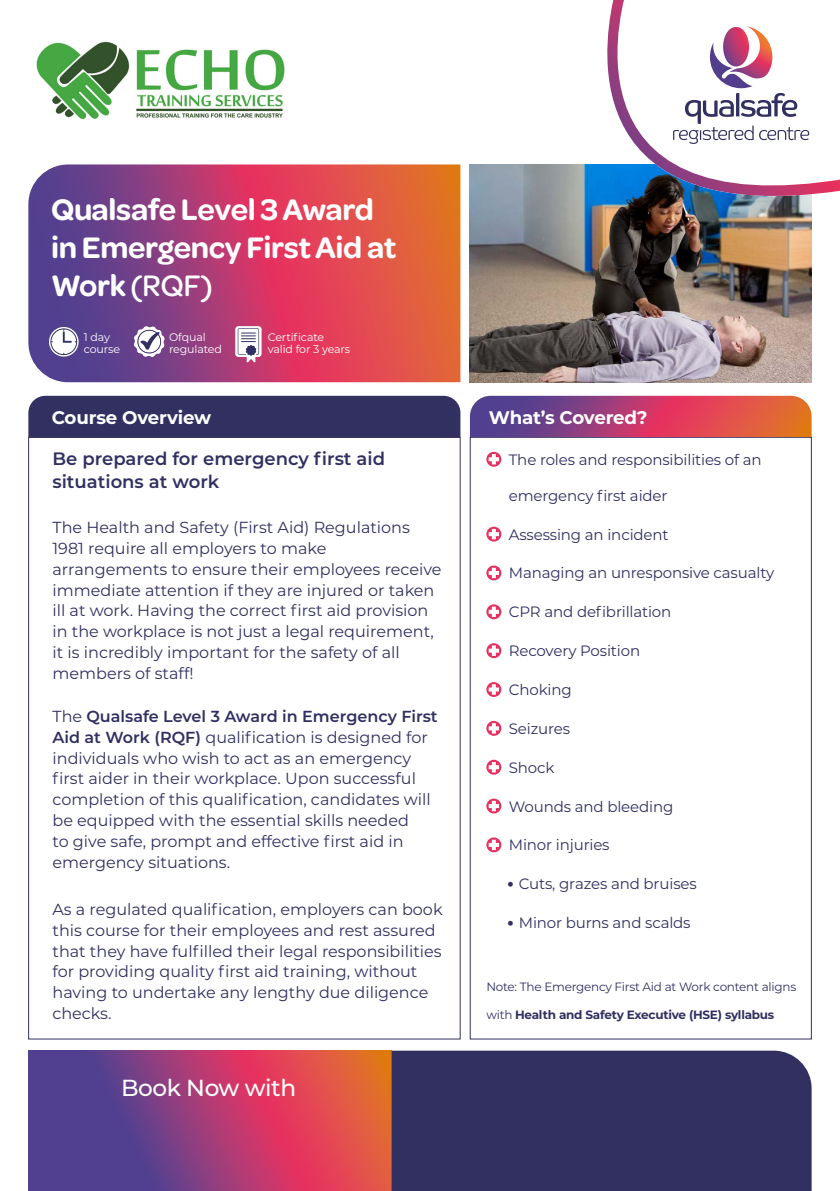
<style>
.page{position:relative;width:840px;height:1191px;background:#fff}
.page>*{position:absolute;margin:0;border:0;box-sizing:border-box;transform-origin:0 0}
.t1{font:600 31.6px/38px "Omnes";letter-spacing:-.01em;color:#fff}
.t2{font:500 23.2px "Montserrat";letter-spacing:-.02em;color:#fff}
.t3{font:700 18.2px "Montserrat";letter-spacing:-.01em;color:#fff}
.t4{font:600 18px/23.2px "Montserrat";color:#313061}
.t5{font:16px/20.8px "Montserrat";color:#313061}
.t6{font:15px "Montserrat";letter-spacing:-.01em;color:#313061}
.t7{font:12px "Montserrat";letter-spacing:-.02em;color:#313061}
.t8{font:700 12px "Montserrat";letter-spacing:-.02em;color:#313061}
.t9{font:11px/12px "Montserrat";letter-spacing:-.01em;color:#fff}
.s1{font-weight:500}
.s2{font-weight:600}
.s3{font-size:32px}
.s4{font-weight:400}
</style>
<div class="page">
<img style="left:469px;top:164px;width:342px;height:218px">
<svg style="left:28px;top:164px;width:432px;height:218px;background:#b24869"></svg>
<div style="left:28px;top:396px;width:432px;height:41px;background:#313061"></div>
<svg style="left:469px;top:396px;width:342px;height:41px;background:#af4a69"></svg>
<img style="left:530px;top:164px;width:282px;height:80px">
<img style="left:546px;top:0;width:293px;height:230px">
<svg style="left:672px;top:26px;width:136px;height:118px"></svg>
<svg style="left:486px;top:452px;width:15px;height:15px"></svg>
<svg style="left:488px;top:454px;width:11px;height:10px"></svg>
<svg style="left:486px;top:526px;width:15px;height:15px"></svg>
<svg style="left:488px;top:529px;width:11px;height:10px"></svg>
<svg style="left:486px;top:565px;width:15px;height:15px"></svg>
<svg style="left:488px;top:568px;width:11px;height:10px"></svg>
<svg style="left:486px;top:604px;width:15px;height:15px"></svg>
<svg style="left:488px;top:606px;width:11px;height:11px"></svg>
<svg style="left:486px;top:643px;width:15px;height:15px"></svg>
<svg style="left:488px;top:645px;width:11px;height:11px"></svg>
<svg style="left:486px;top:682px;width:15px;height:15px"></svg>
<svg style="left:488px;top:684px;width:11px;height:10px"></svg>
<svg style="left:486px;top:721px;width:15px;height:15px"></svg>
<svg style="left:488px;top:723px;width:11px;height:10px"></svg>
<svg style="left:486px;top:759px;width:15px;height:15px"></svg>
<svg style="left:488px;top:762px;width:11px;height:10px"></svg>
<svg style="left:486px;top:798px;width:15px;height:15px"></svg>
<svg style="left:488px;top:801px;width:11px;height:10px"></svg>
<svg style="left:486px;top:837px;width:15px;height:15px"></svg>
<svg style="left:488px;top:839px;width:11px;height:11px"></svg>
<svg style="left:28px;top:1050px;width:363px;height:141px;background:#9f4370"></svg>
<div style="left:391px;top:1050px;width:420px;height:141px;background:#313061"></div>
<svg style="left:133px;top:326px;width:32px;height:31px"></svg>
<svg style="left:49px;top:327px;width:30px;height:29px"></svg>
<div style="left:51px;top:328px;width:26px;height:27px;border:1px solid #303061;border-radius:50%"></div>
<svg style="left:63px;top:329px;width:13px;height:14px"></svg>
<svg style="left:235px;top:326px;width:26px;height:37px"></svg>
<img style="left:36px;top:41px;width:249px;height:79px">
<p class="t1" style="left:51px;top:188px;width:346px">Qualsafe Level 3 Award in Emergency First Aid at<br>Work <span class="s1">(RQF)</span></p>
<p class="t9" style="left:84px;top:330px;width:38px">1 day course</p>
<p class="t9" style="left:268px;top:330px;width:58px">Certificate</p>
<p class="t9" style="left:169px;top:330px;width:54px">Ofqual regulated</p>
<p class="t9" style="left:268px;top:342px;width:84px">valid for 3 years</p>
<p class="t3" style="left:52px;top:404px;width:161px">Course Overview</p>
<p class="t4" style="left:52px;top:446px;width:334px">Be prepared for emergency first aid situations at work</p>
<p class="t5" style="left:52px;top:516px;width:390px">The Health and Safety (First Aid) Regulations 1981 require all employers to make arrangements to ensure their employees receive immediate attention if they are injured or taken ill at work. Having the correct first aid provision in the workplace is not just a legal requirement, it is incredibly important for the safety of all members of staff!</p>
<p class="t5" style="left:52px;top:705px;width:386px">The <span class="s2">Qualsafe Level 3 Award in Emergency First Aid at Work (RQF)</span> qualification is designed for individuals who wish to act as an emergency first aider in their workplace. Upon successful completion of this qualification, candidates will be equipped with the essential skills needed<br>to give safe, prompt and effective first aid in emergency situations.</p>
<p class="t5" style="left:52px;top:898px;width:391px">As a regulated qualification, employers can book this course for their employees and rest assured that they have fulfilled their legal responsibilities for providing quality first aid training, without having to undertake any lengthy due diligence checks.</p>
<p class="t2" style="left:121px;top:1071px;width:176px">Book Now with</p>
<p class="t3" style="left:488px;top:404px;width:160px">What’s Covered?</p>
<p class="t6" style="left:508px;top:449px;width:254px">The roles and responsibilities of an</p>
<p class="t6" style="left:508px;top:485px;width:160px">emergency first aider</p>
<p class="t6" style="left:508px;top:524px;width:161px">Assessing an incident</p>
<p class="t6" style="left:508px;top:563px;width:267px">Managing an unresponsive casualty</p>
<p class="t6" style="left:508px;top:601px;width:164px">CPR and defibrillation</p>
<p class="t6" style="left:508px;top:640px;width:133px">Recovery Position</p>
<p class="t6" style="left:508px;top:679px;width:64px">Choking</p>
<p class="t6" style="left:508px;top:718px;width:63px">Seizures</p>
<p class="t6" style="left:508px;top:757px;width:47px">Shock</p>
<p class="t6" style="left:508px;top:796px;width:166px">Wounds and bleeding</p>
<p class="t6" style="left:508px;top:834px;width:102px">Minor injuries</p>
<p class="t6" style="left:505px;top:873px;width:192px"><span class="s3">•</span> Cuts, grazes and bruises</p>
<p class="t6" style="left:505px;top:912px;width:186px"><span class="s3">•</span> Minor burns and scalds</p>
<p class="t7" style="left:486px;top:978px;width:311px">Note: The Emergency First Aid at Work content aligns</p>
<p class="t8" style="left:486px;top:1006px;width:289px"><span class="s4">with</span> Health and Safety Executive (HSE) syllabus</p>
</div>
